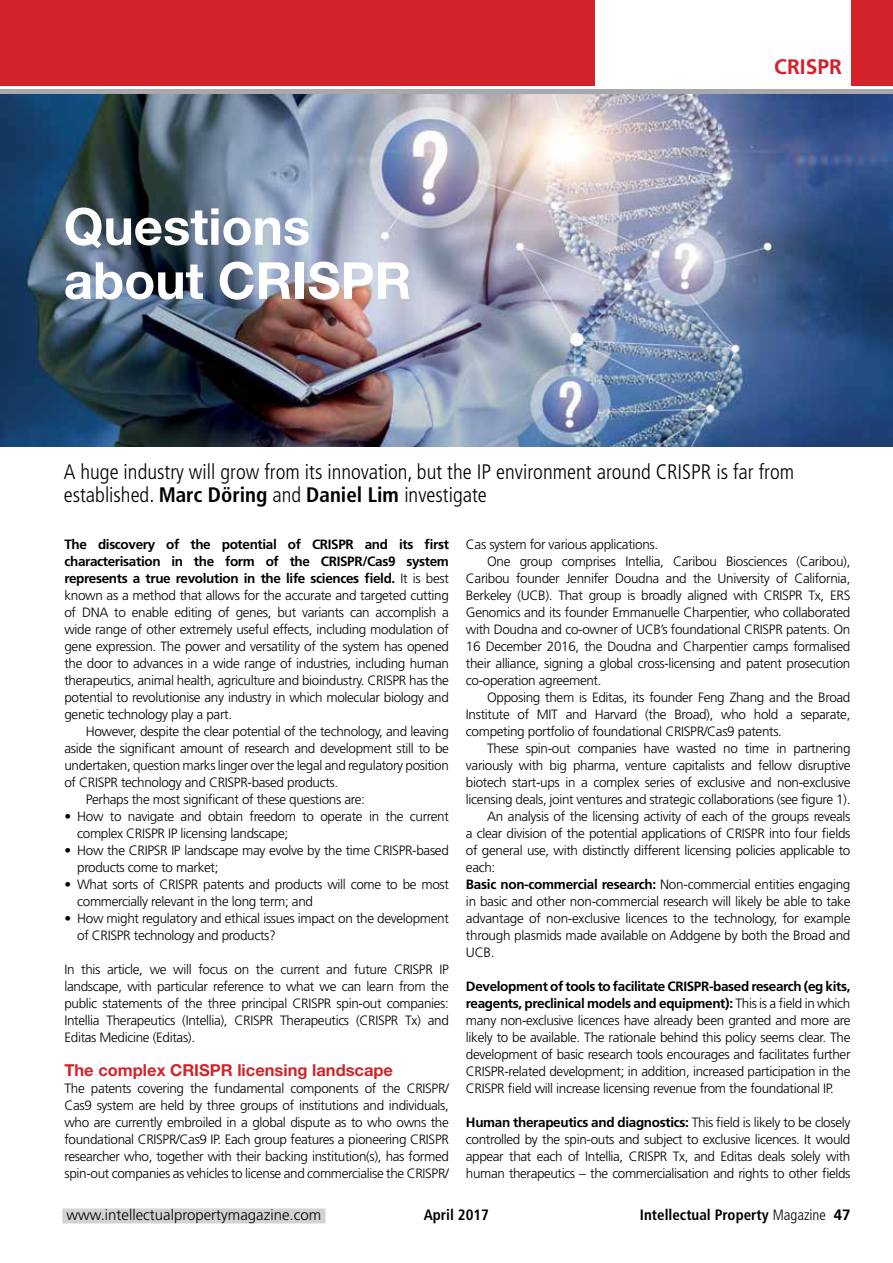
<style>
.page{position:relative;width:893px;height:1263px;background:#fff}
.page>*{position:absolute;margin:0;border:0;box-sizing:border-box;transform-origin:0 0}
.t1{font:700 51px/54px "Helvetica Neue LT Std";color:#fff}
.t2{font:300 condensed 21px/22.5px "Frutiger LT Std";color:#000}
.t3{font:700 21px "Frutiger LT Std";color:#d2232a}
.t4{font:700 16.5px "Helvetica Neue LT Std";color:#d2232a}
.t5{font:700 condensed 15px "Frutiger LT Std";color:#000}
.t6{font:300 15px "Frutiger LT Std";color:#000}
.t7{font:300 13.5px/17px "Frutiger LT Std";letter-spacing:-.025em;color:#000;text-align:justify}
.s1{font-weight:700}
.s2{font-weight:300}
.s3{font-stretch:normal}
</style>
<div class="page">
<img style="left:1px;top:94px;width:892px;height:352px">
<div style="left:62px;top:1208px;width:263px;height:15px;background:#d1d3d4"></div>
<div style="left:0;top:0;width:893px;height:85px;background:#d2232a"></div>
<div style="left:595px;top:0;width:255px;height:87px;background:#fff"></div>
<div style="left:0;top:89px;width:893px;height:5px;background:#a7a9ac"></div>
<h1 class="t1" style="left:64px;top:198px;width:349px">Questions about CRISPR</h1>
<h2 class="t3" style="left:774px;top:54px;width:69px">CRISPR</h2>
<h2 class="t2" style="left:64px;top:461px;width:732px">A huge industry will grow from its innovation, but the IP environment around CRISPR is far from established. <span class="s1">Marc Döring</span> and <span class="s1">Daniel Lim</span> investigate</h2>
<p class="t7" style="left:64px;top:536px;width:386px"><span class="s1">The discovery of the potential of CRISPR and its first characterisation in the form of the CRISPR/Cas9 system represents a true revolution in the life sciences field.</span> It is best known as a method that allows for the accurate and targeted cutting of DNA to enable editing of genes, but variants can accomplish a wide range of other extremely useful effects, including modulation of gene expression. The power and versatility of the system has opened the door to advances in a wide range of industries, including human therapeutics, animal health, agriculture and bioindustry. CRISPR has the potential to revolutionise any industry in which molecular biology and genetic technology play a part.</p>
<p class="t7" style="left:86px;top:723px;width:365px">However, despite the clear potential of the technology, and leaving</p>
<p class="t7" style="left:64px;top:740px;width:386px">aside the significant amount of research and development still to be</p>
<p class="t7" style="left:64px;top:757px;width:386px">undertaken, question marks linger over the legal and regulatory position</p>
<p class="t7" style="left:64px;top:774px;width:275px">of CRISPR technology and CRISPR-based products.</p>
<p class="t7" style="left:86px;top:791px;width:281px">Perhaps the most significant of these questions are:</p>
<p class="t7" style="left:77px;top:808px;width:373px;text-indent:-13px">• How to navigate and obtain freedom to operate in the current complex CRISPR IP licensing landscape;</p>
<p class="t7" style="left:77px;top:842px;width:373px;text-indent:-13px">• How the CRIPSR IP landscape may evolve by the time CRISPR-based products come to market;</p>
<p class="t7" style="left:77px;top:876px;width:373px;text-indent:-13px">• What sorts of CRISPR patents and products will come to be most commercially relevant in the long term; and</p>
<p class="t7" style="left:77px;top:910px;width:373px;text-indent:-13px">• How might regulatory and ethical issues impact on the development of CRISPR technology and products?</p>
<p class="t7" style="left:64px;top:961px;width:386px">In this article, we will focus on the current and future CRISPR IP landscape, with particular reference to what we can learn from the public statements of the three principal CRISPR spin-out companies:<br>Intellia Therapeutics (Intellia), CRISPR Therapeutics (CRISPR Tx) and Editas Medicine (Editas).</p>
<p class="t4" style="left:64px;top:1060px;width:330px">The complex CRISPR licensing landscape</p>
<p class="t7" style="left:64px;top:1080px;width:386px">The patents covering the fundamental components of the CRISPR/ Cas9 system are held by three groups of institutions and individuals, who are currently embroiled in a global dispute as to who owns the foundational CRISPR/Cas9 IP. Each group features a pioneering CRISPR researcher who, together with their backing institution(s), has formed spin-out companies as vehicles to license and commercialise the CRISPR/</p>
<p class="t7" style="left:466px;top:536px;width:194px">Cas system for various applications.</p>
<p class="t7" style="left:487px;top:553px;width:365px">One group comprises Intellia, Caribou Biosciences (Caribou),</p>
<p class="t7" style="left:466px;top:570px;width:386px">Caribou founder Jennifer Doudna and the University of California,</p>
<p class="t7" style="left:466px;top:587px;width:386px">Berkeley (UCB). That group is broadly aligned with CRISPR Tx, ERS</p>
<p class="t7" style="left:466px;top:604px;width:386px">Genomics and its founder Emmanuelle Charpentier, who collaborated</p>
<p class="t7" style="left:466px;top:621px;width:386px">with Doudna and co-owner of UCB’s foundational CRISPR patents. On</p>
<p class="t7" style="left:466px;top:638px;width:386px">16 December 2016, the Doudna and Charpentier camps formalised</p>
<p class="t7" style="left:466px;top:655px;width:386px">their alliance, signing a global cross-licensing and patent prosecution</p>
<p class="t7" style="left:466px;top:672px;width:137px">co-operation agreement.</p>
<p class="t7" style="left:487px;top:689px;width:365px">Opposing them is Editas, its founder Feng Zhang and the Broad</p>
<p class="t7" style="left:466px;top:706px;width:386px">Institute of MIT and Harvard (the Broad), who hold a separate,</p>
<p class="t7" style="left:466px;top:723px;width:318px">competing portfolio of foundational CRISPR/Cas9 patents.</p>
<p class="t7" style="left:487px;top:740px;width:365px">These spin-out companies have wasted no time in partnering</p>
<p class="t7" style="left:466px;top:757px;width:386px">variously with big pharma, venture capitalists and fellow disruptive</p>
<p class="t7" style="left:466px;top:774px;width:386px">biotech start-ups in a complex series of exclusive and non-exclusive</p>
<p class="t7" style="left:466px;top:791px;width:386px">licensing deals, joint ventures and strategic collaborations (see figure 1).</p>
<p class="t7" style="left:487px;top:808px;width:365px">An analysis of the licensing activity of each of the groups reveals</p>
<p class="t7" style="left:466px;top:825px;width:386px">a clear division of the potential applications of CRISPR into four fields</p>
<p class="t7" style="left:466px;top:842px;width:386px">of general use, with distinctly different licensing policies applicable to</p>
<p class="t7" style="left:466px;top:859px;width:31px">each:</p>
<p class="t7" style="left:466px;top:876px;width:386px"><span class="s1">Basic non-commercial research:</span> Non-commercial entities engaging</p>
<p class="t7" style="left:466px;top:893px;width:386px">in basic and other non-commercial research will likely be able to take</p>
<p class="t7" style="left:466px;top:910px;width:386px">advantage of non-exclusive licences to the technology, for example</p>
<p class="t7" style="left:466px;top:927px;width:386px">through plasmids made available on Addgene by both the Broad and</p>
<p class="t7" style="left:466px;top:944px;width:30px">UCB.</p>
<p class="t7" style="left:466px;top:978px;width:386px"><span class="s1">Development of tools to facilitate CRISPR-based research (eg kits, reagents, preclinical models and equipment):</span> This is a field in which many non-exclusive licences have already been granted and more are likely to be available. The rationale behind this policy seems clear. The development of basic research tools encourages and facilitates further CRISPR-related development; in addition, increased participation in the CRISPR field will increase licensing revenue from the foundational IP.</p>
<p class="t7" style="left:466px;top:1114px;width:386px"><span class="s1">Human therapeutics and diagnostics:</span> This field is likely to be closely controlled by the spin-outs and subject to exclusive licences. It would appear that each of Intellia, CRISPR Tx, and Editas deals solely with human therapeutics – the commercialisation and rights to other fields</p>
<p class="t6" style="left:67px;top:1207px;width:256px">www.intellectualpropertymagazine.com</p>
<p class="t5" style="left:424px;top:1206px;width:67px">April 2017</p>
<p class="t5" style="left:640px;top:1206px;width:212px">Intellectual Property <span class="s2">Magazine</span> <span class="s3">47</span></p>
</div>
